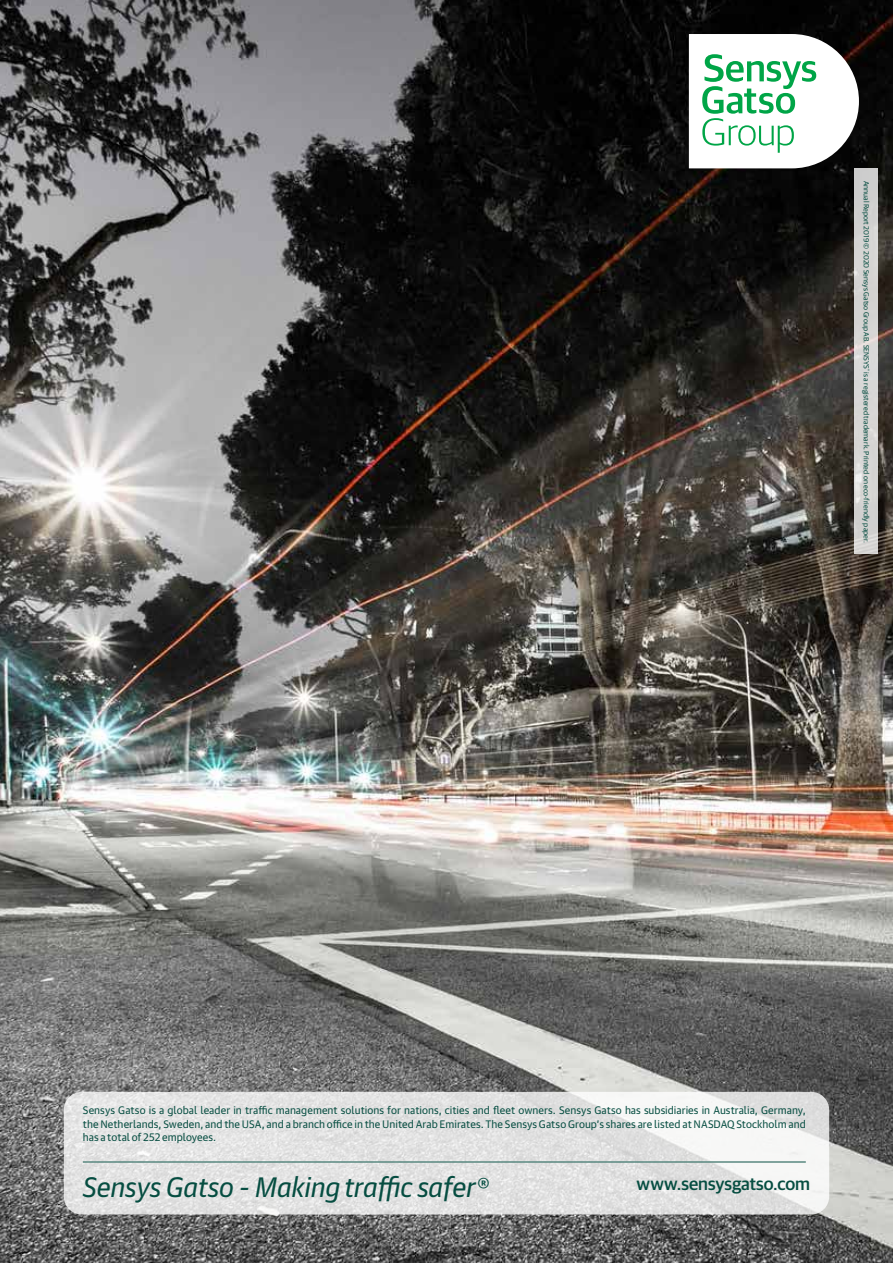
<style>
.page{position:relative;width:893px;height:1263px;background:#fff}
.page>*{position:absolute;margin:0;border:0;box-sizing:border-box;transform-origin:0 0}
.t1{font:italic 27.15px "Guardian Text Sans";letter-spacing:-.01em;color:#064d41}
.t2{font:500 18px "Guardian Sans";letter-spacing:-.005em;color:#064d41}
.t3{font:10.5px/13.5px "Guardian Text Sans";letter-spacing:.005em;color:#064d41;text-align:justify}
.t4{font:7.5px "Guardian Sans";color:#064d41}
.s1{font-family:"Guardian Sans"}
</style>
<div class="page">
<img style="left:0;top:0;width:893px;height:1263px">
<svg style="left:689px;top:34px;width:170px;height:134px"></svg>
<div style="left:855px;top:168px;width:23px;height:386px;background:#d5d4d3"></div>
<svg style="left:64px;top:1092px;width:765px;height:122px;fill:#e3e3e3"></svg>
<hr style="left:83px;top:1161px;width:723px;height:1px;background:#064d41">
<p class="t4" style="left:872px;top:181px;width:364px;rotate:90deg">Annual Report 2019 © 2020 Sensys Gatso Group AB. SENSYS<sup>®</sup> is a registered trademark. Printed on eco-friendly paper.</p>
<p class="t3" style="left:83px;top:1102px;width:724px">Sensys Gatso is a global leader in traffic management solutions for nations, cities and fleet owners. Sensys Gatso has subsidiaries in Australia, Germany, the Netherlands, Sweden, and the USA, and a branch office in the United Arab Emirates. The Sensys Gatso Group’s shares are listed at NASDAQ Stockholm and has a total of 252 employees.</p>
<h1 class="t1" style="left:83px;top:1166px;width:407px">Sensys Gatso - Making traffic safer<span class="s1">®</span></h1>
<h2 class="t2" style="left:636px;top:1171px;width:175px">www.sensysgatso.com</h2>
</div>
